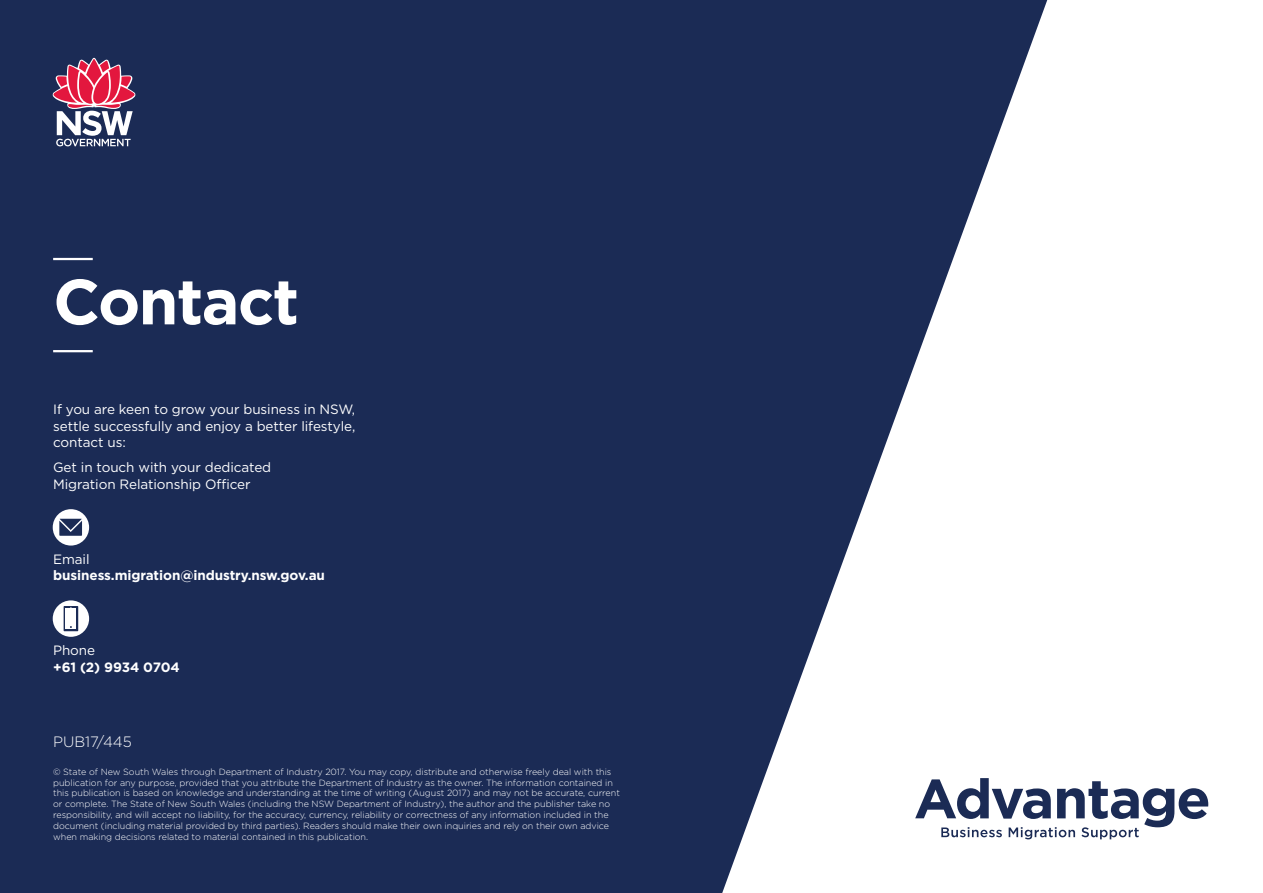
<style>
.page{position:relative;width:1263px;height:893px;background:#1b2b55}
.page>*{position:absolute;margin:0;border:0;box-sizing:border-box;transform-origin:0 0}
.t1{font:700 63.75px "Gotham";letter-spacing:-.025em;color:#fff}
.t2{font:300 15px "Gotham";color:#fff}
.t3{font:13.5px/16.5px "Gotham";letter-spacing:-.005em;color:#fff;text-align:justify}
.t4{font:700 13.5px "Gotham";letter-spacing:-.005em;color:#fff}
.t5{font:300 9px/10.8px "Gotham";color:#fff}
</style>
<div class="page">
<hr style="left:53px;top:258px;width:40px;height:2px;background:#fff">
<hr style="left:53px;top:350px;width:40px;height:2px;background:#fff">
<svg style="left:53px;top:600px;width:36px;height:37px"></svg>
<svg style="left:64px;top:606px;width:14px;height:25px"></svg>
<div style="left:66px;top:609px;width:10px;height:20px;background:#fff"></div>
<div style="left:53px;top:509px;width:36px;height:37px;background:#fff;border-radius:50%"></div>
<svg style="left:59px;top:519px;width:23px;height:17px"></svg>
<svg style="left:53px;top:58px;width:82px;height:88px"></svg>
<svg style="left:722px;top:0;width:541px;height:893px;fill:#fff"></svg>
<svg style="left:915px;top:778px;width:293px;height:61px"></svg>
<h1 class="t1" style="left:53px;top:259px;width:247px">Contact</h1>
<h3 class="t3" style="left:53px;top:401px;width:304px">If you are keen to grow your business in NSW, settle successfully and enjoy a better lifestyle, contact us:</h3>
<h3 class="t3" style="left:53px;top:459px;width:220px">Get in touch with your dedicated<br>Migration Relationship Officer</h3>
<h3 class="t3" style="left:53px;top:551px;width:38px">Email</h3>
<h3 class="t4" style="left:53px;top:567px;width:273px">business.migration@industry.nsw.gov.au</h3>
<h3 class="t3" style="left:53px;top:642px;width:44px">Phone</h3>
<h3 class="t4" style="left:53px;top:658px;width:128px">+61 (2) 9934 0704</h3>
<h2 class="t2" style="left:53px;top:732px;width:80px">PUB17/445</h2>
<p class="t5" style="left:53px;top:766px;width:568px">© State of New South Wales through Department of Industry 2017. You may copy, distribute and otherwise freely deal with this publication for any purpose, provided that you attribute the Department of Industry as the owner. The information contained in this publication is based on knowledge and understanding at the time of writing (August 2017) and may not be accurate, current or complete. The State of New South Wales (including the NSW Department of Industry), the author and the publisher take no responsibility, and will accept no liability, for the accuracy, currency, reliability or correctness of any information included in the document (including material provided by third parties). Readers should make their own inquiries and rely on their own advice when making decisions related to material contained in this publication.</p>
</div>
